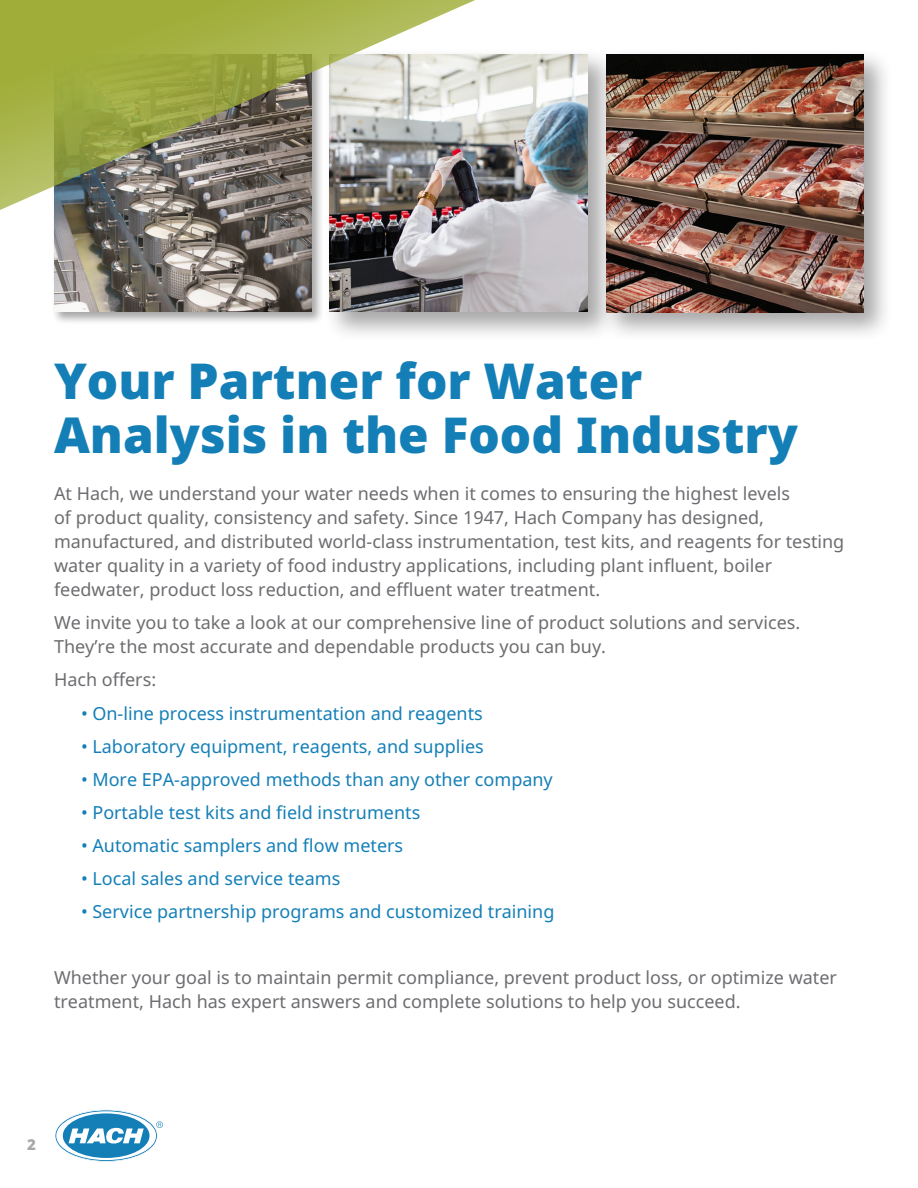
<style>
.page{position:relative;width:918px;height:1188px;background:#fff}
.page>*{position:absolute;margin:0;border:0;box-sizing:border-box;transform-origin:0 0}
.t1{font:900 49.5px/54px "Noto Sans";color:#147fb7}
.t2{font:18px/24px "Noto Sans";color:#6c6d70}
.t3{font:18px "Noto Sans";color:#147fb7}
.t4{font:900 15px "Noto Sans";color:#a8a9ad}
</style>
<div class="page">
<div style="left:599px;top:47px;width:295px;height:295px;background:#231f20;opacity:.4"></div>
<img style="left:618px;top:54px;width:246px;height:258px">
<div style="left:52px;top:52px;width:272px;height:273px;background:#231f20;opacity:.4"></div>
<img style="left:54px;top:215px;width:258px;height:97px">
<div style="left:324px;top:48px;width:294px;height:294px;background:#231f20;opacity:.4"></div>
<img style="left:330px;top:215px;width:258px;height:97px">
<svg style="left:55px;top:1110px;width:108px;height:52px"></svg>
<img style="left:0;top:0;width:678px;height:215px">
<p class="t1" style="left:54px;top:354px;width:745px">Your Partner for Water<br>Analysis in the Food Industry</p>
<p class="t2" style="left:54px;top:482px;width:792px">At Hach, we understand your water needs when it comes to ensuring the highest levels<br>of product quality, consistency and safety. Since 1947, Hach Company has designed, manufactured, and distributed world-class instrumentation, test kits, and reagents for testing water quality in a variety of food industry applications, including plant influent, boiler feedwater, product loss reduction, and effluent water treatment.</p>
<p class="t2" style="left:54px;top:611px;width:748px">We invite you to take a look at our comprehensive line of product solutions and services.<br>They’re the most accurate and dependable products you can buy.</p>
<p class="t2" style="left:54px;top:668px;width:104px">Hach offers:</p>
<p class="t3" style="left:81px;top:700px;width:403px">• On-line process instrumentation and reagents</p>
<p class="t3" style="left:81px;top:733px;width:404px">• Laboratory equipment, reagents, and supplies</p>
<p class="t3" style="left:81px;top:766px;width:473px">• More EPA-approved methods than any other company</p>
<p class="t3" style="left:81px;top:800px;width:341px">• Portable test kits and field instruments</p>
<p class="t3" style="left:81px;top:833px;width:324px">• Automatic samplers and flow meters</p>
<p class="t3" style="left:81px;top:866px;width:261px">• Local sales and service teams</p>
<p class="t3" style="left:81px;top:899px;width:475px">• Service partnership programs and customized training</p>
<p class="t2" style="left:54px;top:966px;width:785px">Whether your goal is to maintain permit compliance, prevent product loss, or optimize water treatment, Hach has expert answers and complete solutions to help you succeed.</p>
<p class="t4" style="left:27px;top:1133px;width:10px">2</p>
</div>
